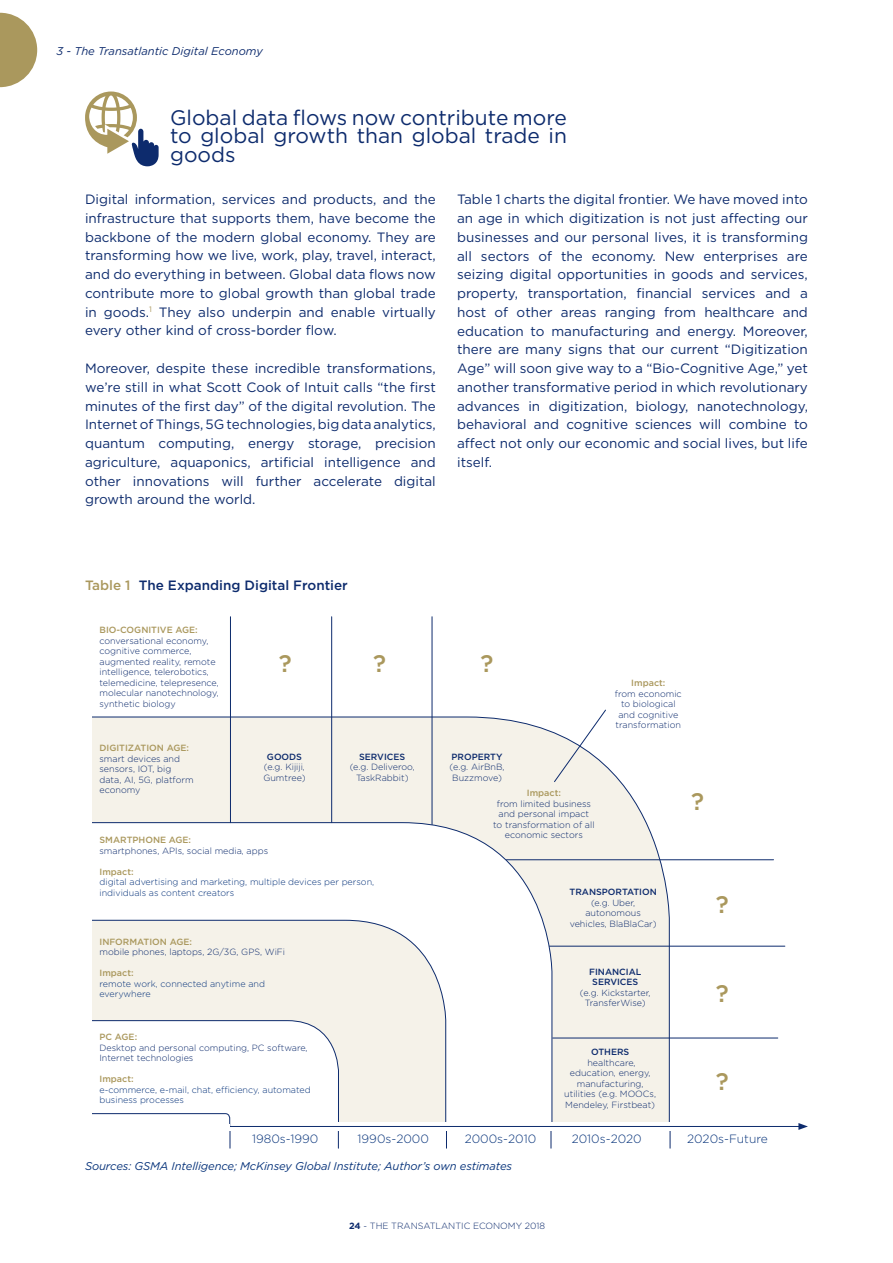
<style>
.page{position:relative;width:893px;height:1263px;background:#fff}
.page>*{position:absolute;margin:0;border:0;box-sizing:border-box;transform-origin:0 0}
.t1{font:500 24px "Gotham HTF";color:#aa985d}
.t2{font:21px/18.8px "Gotham HTF";color:#0d2b6d;text-align:justify}
.t3{font:13.5px/18.8px "Gotham HTF";color:#0d2b6d;text-align:justify}
.t4{font:500 13.5px "Gotham HTF";color:#0d2b6d}
.t5{font:300 12px "Gotham HTF";color:#08347b}
.t6{font:italic 11.25px "Gotham HTF";letter-spacing:-.01em;color:#08347b}
.t7{font:italic 11.25px "Gotham HTF";color:#0d2b6d}
.t8{font:300 9px/10.5px "Gotham HTF";color:#0d2b6d;text-align:center}
.t9{font:300 9px/10.5px "Gotham HTF";color:#08347b}
.t10{font:500 9px "Gotham HTF";color:#aa985d}
.t11{font:500 9px/10.5px "Gotham HTF";color:#0d2b6d;text-align:center}
.s1{color:#aa985d}
.s2{font-weight:700}
</style>
<div class="page">
<svg style="left:0;top:13px;width:37px;height:74px"></svg>
<svg style="left:92px;top:716px;width:578px;height:406px"></svg>
<svg style="left:92px;top:822px;width:461px;height:300px"></svg>
<svg style="left:446px;top:1131px;width:1px;height:17px"></svg>
<svg style="left:551px;top:1131px;width:1px;height:17px"></svg>
<svg style="left:670px;top:1131px;width:1px;height:17px"></svg>
<div style="left:92px;top:919px;width:354px;height:203px;background:#f5f2e9"></div>
<hr style="left:230px;top:617px;width:1px;height:206px;background:#0d2b6d">
<hr style="left:331px;top:617px;width:1px;height:206px;background:#0d2b6d">
<svg style="left:553px;top:709px;width:54px;height:74px"></svg>
<hr style="left:549px;top:946px;width:236px;height:1px;background:#0d2b6d">
<hr style="left:506px;top:859px;width:267px;height:1px;background:#0d2b6d">
<hr style="left:553px;top:1038px;width:225px;height:1px;background:#0d2b6d">
<hr style="left:432px;top:617px;width:1px;height:207px;background:#0d2b6d">
<hr style="left:85px;top:1126px;width:716px;height:1px;background:#0d2b6d">
<svg style="left:798px;top:1123px;width:10px;height:7px"></svg>
<svg style="left:92px;top:1020px;width:247px;height:128px"></svg>
<hr style="left:85px;top:1124px;width:144px;height:4px;background:#fff">
<svg style="left:85px;top:91px;width:74px;height:75px"></svg>
<p class="t7" style="left:56px;top:44px;width:208px">3 - The Transatlantic Digital Economy</p>
<h2 class="t2" style="left:170px;top:107px;width:398px">Global data flows now contribute more to global growth than global trade in goods</h2>
<p class="t3" style="left:85px;top:190px;width:352px">Digital information, services and products, and the infrastructure that supports them, have become the backbone of the modern global economy. They are transforming how we live, work, play, travel, interact, and do everything in between. Global data flows now contribute more to global growth than global trade in goods.<sup>1</sup> They also underpin and enable virtually every other kind of cross-border flow.</p>
<p class="t3" style="left:85px;top:359px;width:352px">Moreover, despite these incredible transformations, we’re still in what Scott Cook of Intuit calls “the first minutes of the first day” of the digital revolution. The Internet of Things, 5G technologies, big data analytics, quantum computing, energy storage, precision agriculture, aquaponics, artificial intelligence and other innovations will further accelerate digital growth around the world.</p>
<p class="t3" style="left:457px;top:190px;width:352px">Table 1 charts the digital frontier. We have moved into an age in which digitization is not just affecting our businesses and our personal lives, it is transforming all sectors of the economy. New enterprises are seizing digital opportunities in goods and services, property, transportation, financial services and a host of other areas ranging from healthcare and education to manufacturing and energy. Moreover, there are many signs that our current “Digitization Age” will soon give way to a “Bio-Cognitive Age,” yet another transformative period in which revolutionary advances in digitization, biology, nanotechnology, behavioral and cognitive sciences will combine to affect not only our economic and social lives, but life itself.</p>
<p class="t4" style="left:85px;top:578px;width:264px"><span class="s1">Table 1</span> The Expanding Digital Frontier</p>
<p class="t10" style="left:99px;top:625px;width:100px">BIO-COGNITIVE AGE:</p>
<p class="t8" style="left:99px;top:635px;width:121px;text-align:left">conversational economy, cognitive commerce, augmented reality, remote intelligence, telerobotics, telemedicine, telepresence, molecular nanotechnology, synthetic biology</p>
<h1 class="t1" style="left:279px;top:649px;width:14px">?</h1>
<h1 class="t1" style="left:373px;top:649px;width:14px">?</h1>
<h1 class="t1" style="left:480px;top:649px;width:14px">?</h1>
<p class="t10" style="left:631px;top:678px;width:36px">Impact:</p>
<p class="t8" style="left:615px;top:688px;width:68px">from economic to biological and cognitive transformation</p>
<p class="t10" style="left:99px;top:743px;width:91px">DIGITIZATION AGE:</p>
<p class="t8" style="left:99px;top:753px;width:96px;text-align:left">smart devices and sensors, IOT, big data, AI, 5G, platform economy</p>
<p class="t11" style="left:267px;top:751px;width:37px">GOODS</p>
<p class="t8" style="left:263px;top:762px;width:44px;text-align:left">(e.g. Kijiji,<br>Gumtree)</p>
<p class="t11" style="left:359px;top:751px;width:48px">SERVICES</p>
<p class="t8" style="left:350px;top:762px;width:67px">(e.g. Deliveroo,<br>TaskRabbit)</p>
<p class="t10" style="left:99px;top:835px;width:93px">SMARTPHONE AGE:</p>
<p class="t8" style="left:99px;top:845px;width:170px">smartphones, APIs, social media, apps</p>
<p class="t10" style="left:99px;top:866px;width:36px">Impact:</p>
<p class="t9" style="left:99px;top:877px;width:276px">digital advertising and marketing, multiple devices per person, individuals as content creators</p>
<p class="t10" style="left:99px;top:936px;width:94px">INFORMATION AGE:</p>
<p class="t8" style="left:99px;top:946px;width:187px">mobile phones, laptops, 2G/3G, GPS, WiFi</p>
<p class="t10" style="left:99px;top:968px;width:36px">Impact:</p>
<p class="t9" style="left:99px;top:978px;width:167px">remote work, connected anytime and everywhere</p>
<p class="t10" style="left:99px;top:1032px;width:39px">PC AGE:</p>
<p class="t8" style="left:99px;top:1042px;width:210px;text-align:left">Desktop and personal computing, PC software,<br>Internet technologies</p>
<p class="t10" style="left:99px;top:1074px;width:36px">Impact:</p>
<p class="t9" style="left:99px;top:1084px;width:213px">e-commerce, e-mail, chat, efficiency, automated business processes</p>
<p class="t11" style="left:452px;top:751px;width:52px">PROPERTY</p>
<p class="t8" style="left:450px;top:762px;width:56px;text-align:left">(e.g. AirBnB,<br>Buzzmove)</p>
<p class="t10" style="left:527px;top:788px;width:36px">Impact:</p>
<p class="t8" style="left:493px;top:798px;width:103px">from limited business and personal impact to transformation of all economic sectors</p>
<p class="t11" style="left:570px;top:886px;width:89px">TRANSPORTATION</p>
<p class="t8" style="left:570px;top:897px;width:88px">(e.g. Uber, autonomous vehicles, BlaBlaCar)</p>
<p class="t11" style="left:589px;top:966px;width:54px">FINANCIAL<br>SERVICES</p>
<p class="t8" style="left:580px;top:987px;width:72px">(e.g. Kickstarter,<br>TransferWise)</p>
<p class="t11" style="left:591px;top:1047px;width:40px">OTHERS</p>
<p class="t8" style="left:564px;top:1057px;width:93px">healthcare, education, energy, manufacturing, utilities (e.g. MOOCs,<br>Mendeley, Firstbeat)</p>
<h1 class="t1" style="left:691px;top:787px;width:14px">?</h1>
<h1 class="t1" style="left:716px;top:891px;width:14px">?</h1>
<h1 class="t1" style="left:716px;top:979px;width:14px">?</h1>
<h1 class="t1" style="left:716px;top:1068px;width:14px">?</h1>
<p class="t5" style="left:252px;top:1133px;width:68px">1980s-1990</p>
<p class="t5" style="left:358px;top:1133px;width:73px">1990s-2000</p>
<p class="t5" style="left:465px;top:1133px;width:73px">2000s-2010</p>
<p class="t5" style="left:572px;top:1133px;width:72px">2010s-2020</p>
<p class="t5" style="left:687px;top:1133px;width:82px">2020s-Future</p>
<p class="t6" style="left:85px;top:1160px;width:429px">Sources: GSMA Intelligence; McKinsey Global Institute; Author’s own estimates</p>
<p class="t8" style="left:349px;top:1220px;width:198px"><span class="s2">24</span> - THE TRANSATLANTIC ECONOMY 2018</p>
</div>
